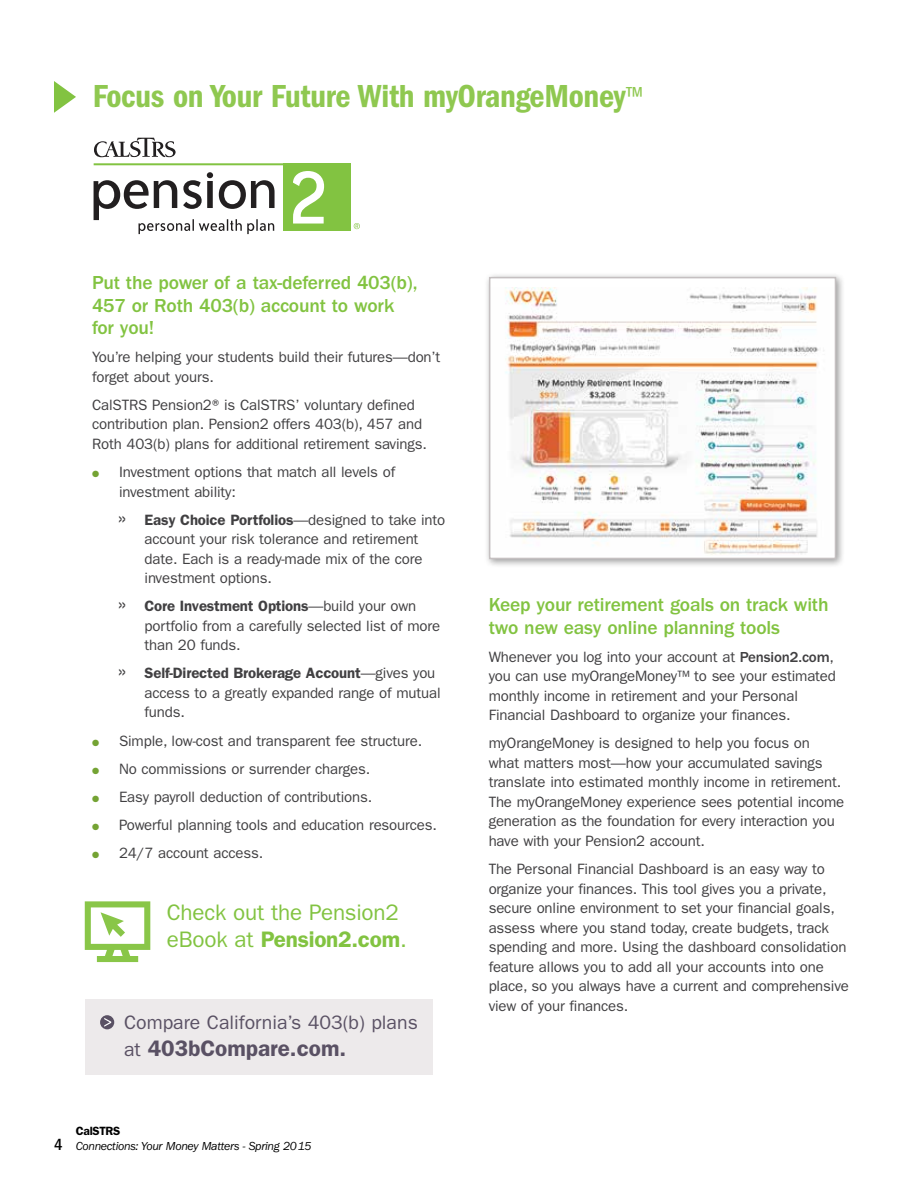
<style>
.page{position:relative;width:918px;height:1188px;background:#fff}
.page>*{position:absolute;margin:0;border:0;box-sizing:border-box;transform-origin:0 0}
.t1{font:33px "ITC Franklin Gothic Std Dm Cd";letter-spacing:-.01em;color:#8fc850}
.t2{font:22.5px/27.2px "ITC Franklin Gothic Std";letter-spacing:-.01em;color:#82c341}
.t3{font:600 22.5px "ITC Franklin Gothic Std";color:#5a5164}
.t4{font:500 19.5px/22.5px "ITC Franklin Gothic Std";letter-spacing:-.01em;color:#82c341}
.t5{font:19.5px "ITC Franklin Gothic Std";color:#5a5164}
.t6{font:500 condensed 16.5px "ITC Franklin Gothic Std";color:#000}
.t7{font:15px/19.5px "ITC Franklin Gothic Std";letter-spacing:-.01em;color:#414042}
.t8{font:italic 12px "ITC Franklin Gothic Std";letter-spacing:-.025em;color:#000}
.t9{font:600 12px "ITC Franklin Gothic Std";letter-spacing:-.025em;color:#000}
.s1{font-family:"ITC Franklin Gothic Std";font-stretch:condensed;font-size:25.5px}
.s2{color:#74a333}
.s3{font-family:"Helvetica CY Plain";font-size:21px}
.s4{font-weight:600}
.s5{font-weight:400;font-size:19.5px}
.s6{font-weight:500}
</style>
<div class="page">
<div style="left:284px;top:163px;width:67px;height:68px;background:#82c341"></div>
<svg style="left:293px;top:171px;width:31px;height:53px"></svg>
<hr style="left:94px;top:163px;width:193px;height:2px;background:#82c341">
<svg style="left:94px;top:172px;width:181px;height:62px"></svg>
<svg style="left:94px;top:138px;width:82px;height:19px"></svg>
<svg style="left:354px;top:223px;width:6px;height:6px"></svg>
<svg style="left:54px;top:81px;width:22px;height:32px"></svg>
<svg style="left:85px;top:901px;width:65px;height:61px"></svg>
<div style="left:484px;top:272px;width:361px;height:297px;background:#000;opacity:.4"></div>
<div style="left:490px;top:278px;width:345px;height:280px;background:#fff"></div>
<img style="left:505px;top:288px;width:319px;height:267px">
<div style="left:489px;top:277px;width:347px;height:282px;border:2px solid #c5c0c1"></div>
<div style="left:85px;top:999px;width:348px;height:76px;background:#edeaeb"></div>
<div style="left:100px;top:1015px;width:14px;height:14px;background:#5a5164;border-radius:50%"></div>
<svg style="left:104px;top:1018px;width:7px;height:9px"></svg>
<h1 class="t1" style="left:93px;top:77px;width:552px">Focus on Your Future With myOrangeMoney<span class="s1">™</span></h1>
<h3 class="t4" style="left:92px;top:272px;width:327px">Put the power of a tax-deferred 403(b),<br>457 or Roth 403(b) account to work for you!</h3>
<p class="t7" style="left:92px;top:348px;width:350px">You’re helping your students build their futures—don’t forget about yours.</p>
<p class="t7" style="left:92px;top:395px;width:336px">CalSTRS Pension2® is CalSTRS’ voluntary defined contribution plan. Pension2 offers 403(b), 457 and<br>Roth 403(b) plans for additional retirement savings.</p>
<p class="t7" style="left:119px;top:462px;width:278px;text-indent:-27px"><span class="s2">●</span> Investment options that match all levels of investment ability:</p>
<p class="t7" style="left:145px;top:510px;width:302px;text-indent:-27px"><span class="s3">»</span> <span class="s4">Easy Choice Portfolios</span>—designed to take into account your risk tolerance and retirement date. Each is a ready-made mix of the core investment options.</p>
<p class="t7" style="left:145px;top:597px;width:297px;text-indent:-27px"><span class="s3">»</span> <span class="s4">Core Investment Options</span>—build your own portfolio from a carefully selected list of more than 20 funds.</p>
<p class="t7" style="left:145px;top:664px;width:298px;text-indent:-27px"><span class="s3">»</span> <span class="s4">Self-Directed Brokerage Account</span>—gives you access to a greatly expanded range of mutual funds.</p>
<p class="t7" style="left:92px;top:731px;width:332px"><span class="s2">●</span> Simple, low-cost and transparent fee structure.</p>
<p class="t7" style="left:92px;top:759px;width:280px"><span class="s2">●</span> No commissions or surrender charges.</p>
<p class="t7" style="left:92px;top:787px;width:282px"><span class="s2">●</span> Easy payroll deduction of contributions.</p>
<p class="t7" style="left:92px;top:815px;width:346px"><span class="s2">●</span> Powerful planning tools and education resources.</p>
<p class="t7" style="left:92px;top:843px;width:173px"><span class="s2">●</span> 24/7 account access.</p>
<h2 class="t2" style="left:167px;top:899px;width:241px">Check out the Pension2 eBook at <span class="s4">Pension2.com</span>.</h2>
<h3 class="t5" style="left:124px;top:1011px;width:295px">Compare California’s 403(b) plans</h3>
<h2 class="t3" style="left:124px;top:1035px;width:224px"><span class="s5">at</span> 403bCompare.com.</h2>
<p class="t6" style="left:54px;top:1136px;width:10px">4</p>
<p class="t9" style="left:76px;top:1124px;width:46px">CalSTRS</p>
<p class="t8" style="left:76px;top:1140px;width:237px">Connections: Your Money Matters - Spring 2015</p>
<h3 class="t4" style="left:489px;top:594px;width:341px">Keep your retirement goals on track with two new easy online planning tools</h3>
<p class="t7" style="left:489px;top:647px;width:349px">Whenever you log into your account at <span class="s6">Pension2.com</span>, you can use myOrangeMoney™ to see your estimated monthly income in retirement and your Personal Financial Dashboard to organize your finances.</p>
<p class="t7" style="left:489px;top:734px;width:357px">myOrangeMoney is designed to help you focus on<br>what matters most—how your accumulated savings translate into estimated monthly income in retirement.<br>The myOrangeMoney experience sees potential income generation as the foundation for every interaction you have with your Pension2 account.</p>
<p class="t7" style="left:489px;top:859px;width:362px">The Personal Financial Dashboard is an easy way to organize your finances. This tool gives you a private, secure online environment to set your financial goals, assess where you stand today, create budgets, track spending and more. Using the dashboard consolidation feature allows you to add all your accounts into one place, so you always have a current and comprehensive view of your finances.</p>
</div>
